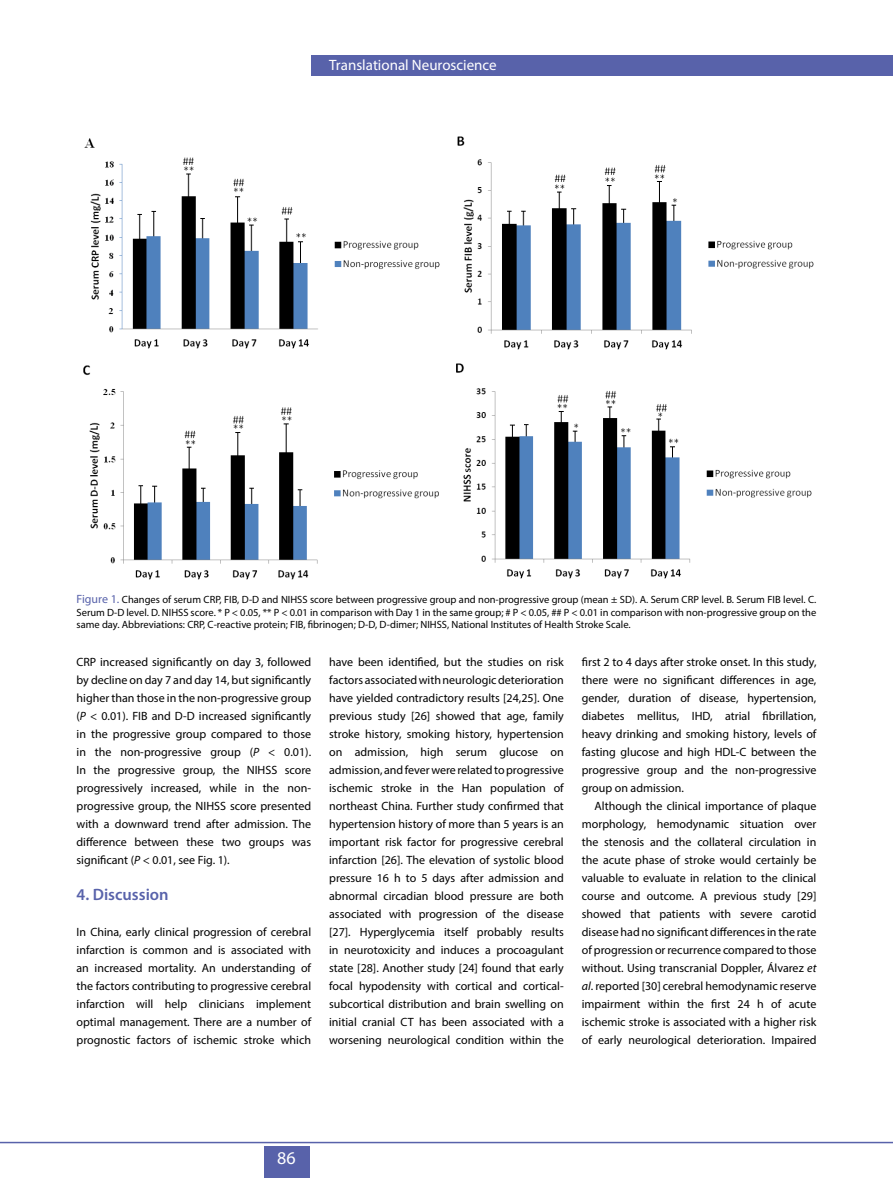
<style>
.page{position:relative;width:893px;height:1178px;background:#fff}
.page>*{position:absolute;margin:0;border:0;box-sizing:border-box;transform-origin:0 0}
.t1{font:18px "Myriad Pro";color:#fff}
.t2{font:600 16.5px "Myriad Pro";color:#5862aa}
.t3{font:15px "Myriad Pro";color:#fff}
.t4{font:12px/18px "Myriad Pro";color:#000;text-align:justify}
.t5{font:10.5px/12.6px "Myriad Pro";color:#000;text-align:justify}
.s1{font-size:12px;color:#5862aa}
.s2{font-style:italic}
</style>
<div class="page">
<div style="left:264px;top:1146px;width:45px;height:32px;background:#5862aa"></div>
<hr style="left:0;top:1142px;width:893px;height:1px;background:#5862aa">
<img style="left:84px;top:138px;width:356px;height:211px">
<img style="left:457px;top:136px;width:357px;height:214px">
<img style="left:83px;top:363px;width:729px;height:217px">
<div style="left:312px;top:55px;width:581px;height:21px;background:#5862aa"></div>
<p class="t3" style="left:329px;top:56px;width:169px">Translational Neuroscience</p>
<p class="t5" style="left:77px;top:593px;width:741px"><span class="s1">Figure 1.</span> Changes of serum CRP, FIB, D-D and NIHSS score between progressive group and non-progressive group (mean ± SD). A. Serum CRP level. B. Serum FIB level. C.<br>Serum D-D level. D. NIHSS score. * P &lt; 0.05, ** P &lt; 0.01 in comparison with Day 1 in the same group; # P &lt; 0.05, ## P &lt; 0.01 in comparison with non-progressive group on the same day. Abbreviations: CRP, C-reactive protein; FIB, fibrinogen; D-D, D-dimer; NIHSS, National Institutes of Health Stroke Scale.</p>
<p class="t4" style="left:77px;top:653px;width:236px">CRP increased significantly on day 3, followed by decline on day 7 and day 14, but significantly higher than those in the non-progressive group (<span class="s2">P</span> &lt; 0.01). FIB and D-D increased significantly in the progressive group compared to those in the non-progressive group (<span class="s2">P</span> &lt; 0.01).<br>In the progressive group, the NIHSS score progressively increased, while in the non&shy;progressive group, the NIHSS score presented with a downward trend after admission. The difference between these two groups was significant (<span class="s2">P</span> &lt; 0.01, see Fig. 1).</p>
<h2 class="t2" style="left:77px;top:884px;width:94px">4. Discussion</h2>
<p class="t4" style="left:77px;top:923px;width:236px">In China, early clinical progression of cerebral infarction is common and is associated with an increased mortality. An understanding of the factors contributing to progressive cerebral infarction will help clinicians implement optimal management. There are a number of prognostic factors of ischemic stroke which</p>
<p class="t4" style="left:329px;top:653px;width:236px">have been identified, but the studies on risk factors associated with neurologic deterioration have yielded contradictory results [24,25]. One previous study [26] showed that age, family stroke history, smoking history, hypertension on admission, high serum glucose on admission, and fever were related to progressive ischemic stroke in the Han population of northeast China. Further study confirmed that hypertension history of more than 5 years is an important risk factor for progressive cerebral infarction [26]. The elevation of systolic blood pressure 16 h to 5 days after admission and abnormal circadian blood pressure are both associated with progression of the disease [27]. Hyperglycemia itself probably results in neurotoxicity and induces a procoagulant state [28]. Another study [24] found that early focal hypodensity with cortical and cortical&shy;subcortical distribution and brain swelling on initial cranial CT has been associated with a worsening neurological condition within the</p>
<p class="t4" style="left:582px;top:653px;width:236px">first 2 to 4 days after stroke onset. In this study, there were no significant differences in age, gender, duration of disease, hypertension, diabetes mellitus, IHD, atrial fibrillation, heavy drinking and smoking history, levels of fasting glucose and high HDL-C between the progressive group and the non-progressive group on admission.</p>
<p class="t4" style="left:582px;top:797px;width:236px;text-indent:13px">Although the clinical importance of plaque morphology, hemodynamic situation over the stenosis and the collateral circulation in the acute phase of stroke would certainly be valuable to evaluate in relation to the clinical course and outcome. A previous study [29] showed that patients with severe carotid disease had no significant differences in the rate of progression or recurrence compared to those without. Using transcranial Doppler, Álvarez <span class="s2">et al</span>. reported [30] cerebral hemodynamic reserve impairment within the first 24 h of acute ischemic stroke is associated with a higher risk of early neurological deterioration. Impaired</p>
<h1 class="t1" style="left:277px;top:1146px;width:20px">86</h1>
</div>
